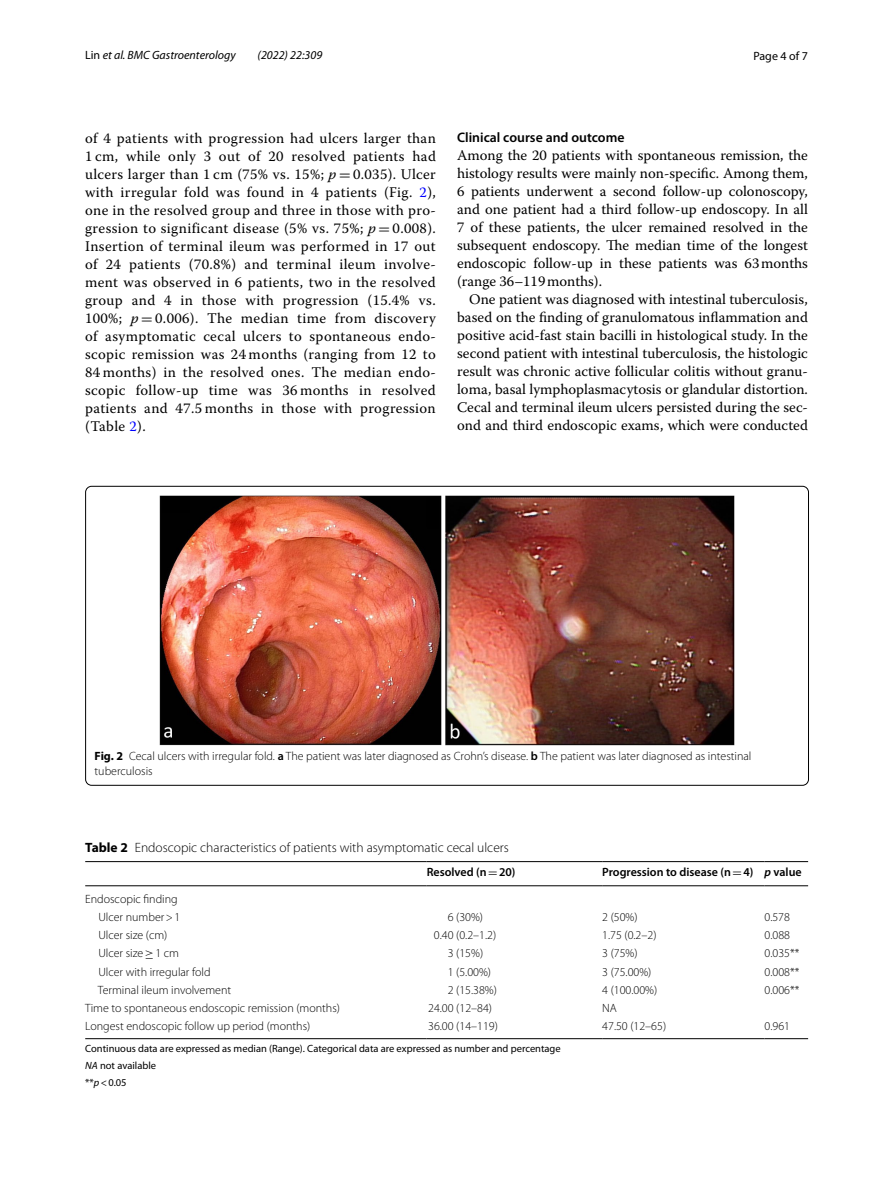
<style>
.page{position:relative;width:893px;height:1187px;background:#fff}
.page>*{position:absolute;margin:0;border:0;box-sizing:border-box;transform-origin:0 0}
.t1{font:14.7px/18px "Warnock Pro";color:#000;text-align:justify}
.t2{font:600 13.8px "Myriad Pro";color:#000}
.t3{font:300 13.5px "Myriad Pro";color:#000}
.t4{font:300 12px/15px "Myriad Pro";color:#000}
.t5{font:600 12px "Myriad Pro";color:#000}
.t6{font:italic 12px "Myriad Pro";color:#000}
.t7{font:12px "Myriad Pro";color:#000}
.t8{font:10.5px/17px "Myriad Pro";color:#000}
.s1{font-style:normal}
.s2{font-style:italic}
.s3{font-family:"MTSY"}
.s4{color:#00f}
.s5{font-weight:700}
.s6{font-weight:600}
.s7{font-family:"MTSY";font-weight:400}
</style>
<div class="page">
<img style="left:160px;top:495px;width:574px;height:250px">
<hr style="left:85px;top:861px;width:342px;height:1px;background:#000">
<hr style="left:85px;top:885px;width:342px;height:1px;background:#000">
<hr style="left:427px;top:861px;width:175px;height:1px;background:#000">
<hr style="left:427px;top:885px;width:175px;height:1px;background:#000">
<hr style="left:602px;top:861px;width:162px;height:1px;background:#000">
<hr style="left:602px;top:885px;width:162px;height:1px;background:#000">
<hr style="left:764px;top:861px;width:44px;height:1px;background:#000">
<hr style="left:764px;top:885px;width:44px;height:1px;background:#000">
<hr style="left:85px;top:1038px;width:342px;height:1px;background:#000">
<hr style="left:427px;top:1038px;width:175px;height:1px;background:#000">
<hr style="left:602px;top:1038px;width:162px;height:1px;background:#000">
<hr style="left:764px;top:1038px;width:44px;height:1px;background:#000">
<p class="t6" style="left:85px;top:48px;width:152px"><span class="s1">Lin</span> et al. BMC Gastroenterology</p>
<p class="t6" style="left:258px;top:48px;width:66px">(2022) 22:309</p>
<p class="t7" style="left:753px;top:48px;width:56px">Page 4 of 7</p>
<p class="t1" style="left:85px;top:128px;width:352px">of 4 patients with progression had ulcers larger than 1 cm, while only 3 out of 20 resolved patients had ulcers larger than 1 cm (75% vs. 15%; <span class="s2">p</span> <span class="s3">=</span> 0.035). Ulcer with irregular fold was found in 4 patients (Fig. <span class="s4">2</span>), one in the resolved group and three in those with pro&shy;gression to significant disease (5% vs. 75%; <span class="s2">p</span> <span class="s3">=</span> 0.008).<br>Insertion of terminal ileum was performed in 17 out of 24 patients (70.8%) and terminal ileum involve&shy;ment was observed in 6 patients, two in the resolved group and 4 in those with progression (15.4% vs.<br>100%; <span class="s2">p</span> <span class="s3">=</span> 0.006). The median time from discovery of asymptomatic cecal ulcers to spontaneous endo&shy;scopic remission was 24 months (ranging from 12 to 84 months) in the resolved ones. The median endo&shy;scopic follow-up time was 36 months in resolved patients and 47.5 months in those with progression (Table <span class="s4">2</span>).</p>
<p class="t2" style="left:457px;top:129px;width:169px">Clinical course and outcome</p>
<p class="t1" style="left:457px;top:146px;width:352px">Among the 20 patients with spontaneous remission, the histology results were mainly non-specific. Among them, 6 patients underwent a second follow-up colonoscopy, and one patient had a third follow-up endoscopy. In all 7 of these patients, the ulcer remained resolved in the subsequent endoscopy. The median time of the longest endoscopic follow-up in these patients was 63months (range 36–119months).</p>
<p class="t1" style="left:457px;top:290px;width:352px;text-indent:12px">One patient was diagnosed with intestinal tuberculosis, based on the finding of granulomatous inflammation and positive acid-fast stain bacilli in histological study. In the second patient with intestinal tuberculosis, the histologic result was chronic active follicular colitis without granu&shy;loma, basal lymphoplasmacytosis or glandular distortion.<br>Cecal and terminal ileum ulcers persisted during the sec&shy;ond and third endoscopic exams, which were conducted</p>
<p class="t4" style="left:95px;top:749px;width:658px"><span class="s5">Fig. 2</span> Cecal ulcers with irregular fold. <span class="s6">a</span> The patient was later diagnosed as Crohn’s disease. <span class="s6">b</span> The patient was later diagnosed as intestinal tuberculosis</p>
<p class="t3" style="left:85px;top:839px;width:425px"><span class="s5">Table 2</span> Endoscopic characteristics of patients with asymptomatic cecal ulcers</p>
<p class="t4" style="left:85px;top:890px;width:97px;line-height:18.1px;text-align:right">Endoscopic finding<br>Ulcer number&gt;1</p>
<p class="t5" style="left:427px;top:864px;width:90px">Resolved (n<span class="s7">=</span>20)</p>
<p class="t5" style="left:602px;top:864px;width:201px">Progression to disease (n<span class="s7">=</span>4) <span class="s2">p</span> value</p>
<p class="t4" style="left:448px;top:909px;width:37px">6 (30%)</p>
<p class="t4" style="left:602px;top:909px;width:37px">2 (50%)</p>
<p class="t4" style="left:764px;top:909px;width:27px">0.578</p>
<p class="t4" style="left:98px;top:927px;width:71px">Ulcer size (cm)</p>
<p class="t4" style="left:434px;top:927px;width:64px">0.40 (0.2–1.2)</p>
<p class="t4" style="left:602px;top:927px;width:56px">1.75 (0.2–2)</p>
<p class="t4" style="left:764px;top:927px;width:27px">0.088</p>
<p class="t4" style="left:98px;top:946px;width:82px">Ulcer size<span class="s7">≥</span>1 cm</p>
<p class="t4" style="left:448px;top:946px;width:37px">3 (15%)</p>
<p class="t4" style="left:602px;top:946px;width:37px">3 (75%)</p>
<p class="t4" style="left:764px;top:946px;width:36px">0.035**</p>
<p class="t4" style="left:98px;top:964px;width:114px">Ulcer with irregular fold</p>
<p class="t4" style="left:448px;top:964px;width:45px">1 (5.00%)</p>
<p class="t4" style="left:602px;top:964px;width:51px">3 (75.00%)</p>
<p class="t4" style="left:764px;top:964px;width:36px">0.008**</p>
<p class="t4" style="left:98px;top:982px;width:135px">Terminal ileum involvement</p>
<p class="t4" style="left:448px;top:982px;width:51px">2 (15.38%)</p>
<p class="t4" style="left:602px;top:982px;width:57px">4 (100.00%)</p>
<p class="t4" style="left:764px;top:982px;width:36px">0.006**</p>
<p class="t4" style="left:85px;top:1000px;width:256px">Time to spontaneous endoscopic remission (months)</p>
<p class="t4" style="left:428px;top:1000px;width:65px">24.00 (12–84)</p>
<p class="t4" style="left:602px;top:1000px;width:16px">NA</p>
<p class="t4" style="left:85px;top:1018px;width:227px">Longest endoscopic follow up period (months)</p>
<p class="t4" style="left:428px;top:1018px;width:71px">36.00 (14–119)</p>
<p class="t4" style="left:602px;top:1018px;width:65px">47.50 (12–65)</p>
<p class="t4" style="left:765px;top:1018px;width:27px">0.961</p>
<p class="t8" style="left:85px;top:1039px;width:477px">Continuous data are expressed as median (Range). Categorical data are expressed as number and percentage<br><span class="s2">NA</span> not available<br>**<span class="s2">p</span>&lt;0.05</p>
</div>
